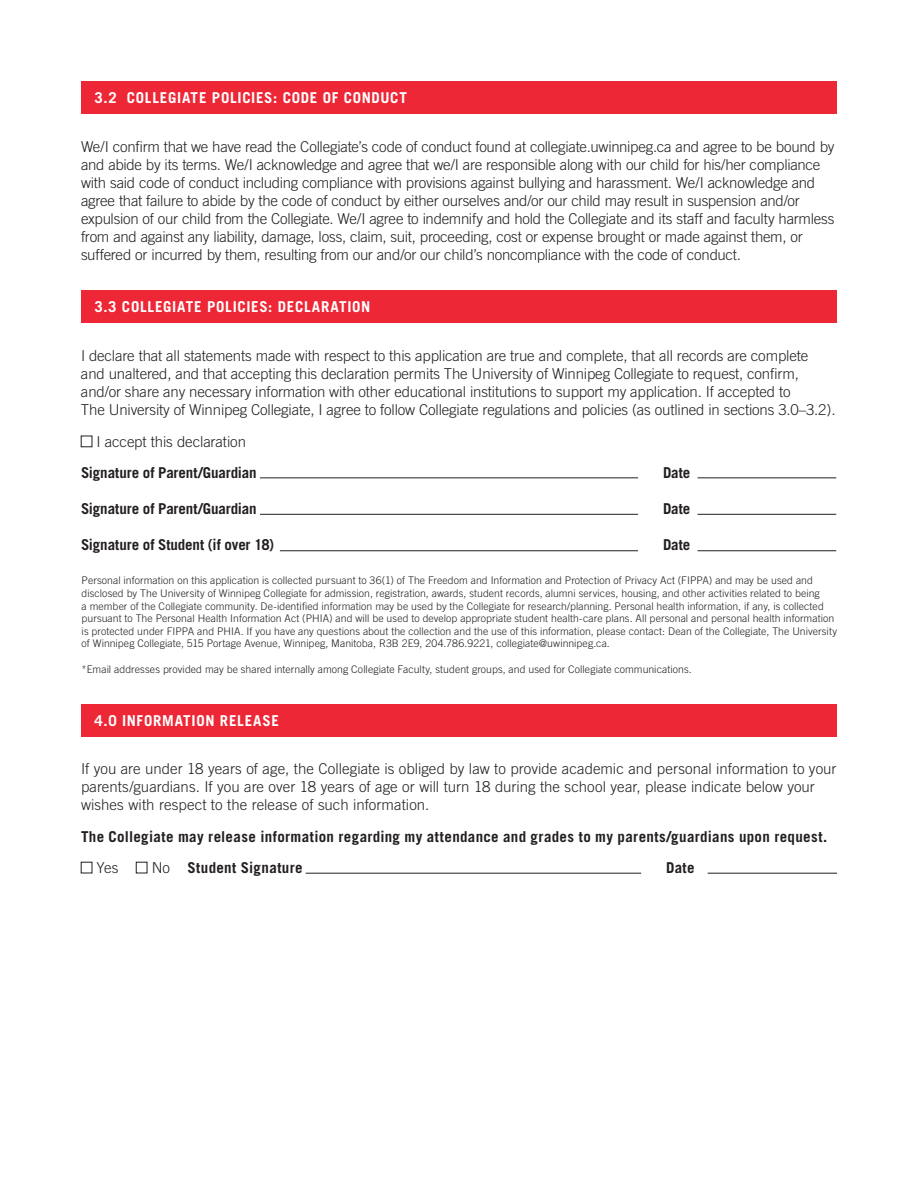
<style>
.page{position:relative;width:918px;height:1188px;background:#fff}
.page>*{position:absolute;margin:0;border:0;box-sizing:border-box;transform-origin:0 0}
.t1{font:300 15px/18px "Trade Gothic LT Std";letter-spacing:-.01em;color:#231f20}
.t2{font:700 15px "Trade Gothic LT Std";letter-spacing:.015em;color:#231f20}
.t3{font:700 15px "Trade Gothic LT Std";letter-spacing:.045em;color:#fff}
.t4{font:700 15px "Trade Gothic LT Std";letter-spacing:-.01em;color:#231f20}
.t5{font:300 10.5px/12.6px "Trade Gothic LT Std";letter-spacing:.01em;color:#231f20}
.s1{font-weight:300}
</style>
<div class="page">
<div style="left:81px;top:81px;width:756px;height:33px;background:#ed2736"></div>
<div style="left:81px;top:291px;width:756px;height:32px;background:#ed2736"></div>
<hr style="left:260px;top:477px;width:378px;height:1px;background:#231f20">
<hr style="left:698px;top:477px;width:138px;height:1px;background:#231f20">
<hr style="left:260px;top:514px;width:378px;height:1px;background:#231f20">
<hr style="left:698px;top:514px;width:138px;height:1px;background:#231f20">
<hr style="left:280px;top:550px;width:358px;height:1px;background:#231f20">
<hr style="left:698px;top:550px;width:138px;height:1px;background:#231f20">
<div style="left:136px;top:862px;width:11px;height:11px;border:1px solid #231f20"></div>
<div style="left:81px;top:704px;width:756px;height:33px;background:#ed2736"></div>
<hr style="left:306px;top:873px;width:335px;height:1px;background:#231f20">
<hr style="left:708px;top:873px;width:129px;height:1px;background:#231f20">
<p class="t3" style="left:94px;top:88px;width:314px">3.2 COLLEGIATE POLICIES: CODE OF CONDUCT</p>
<p class="t1" style="left:81px;top:137px;width:755px">We/I confirm that we have read the Collegiate’s code of conduct found at collegiate.uwinnipeg.ca and agree to be bound by and abide by its terms. We/I acknowledge and agree that we/I are responsible along with our child for his/her compliance with said code of conduct including compliance with provisions against bullying and harassment. We/I acknowledge and agree that failure to abide by the code of conduct by either ourselves and/or our child may result in suspension and/or expulsion of our child from the Collegiate. We/I agree to indemnify and hold the Collegiate and its staff and faculty harmless from and against any liability, damage, loss, claim, suit, proceeding, cost or expense brought or made against them, or suffered or incurred by them, resulting from our and/or our child’s noncompliance with the code of conduct.</p>
<p class="t3" style="left:94px;top:298px;width:277px">3.3 COLLEGIATE POLICIES: DECLARATION</p>
<p class="t1" style="left:81px;top:347px;width:756px">I declare that all statements made with respect to this application are true and complete, that all records are complete and unaltered, and that accepting this declaration permits The University of Winnipeg Collegiate to request, confirm, and/or share any necessary information with other educational institutions to support my application. If accepted to<br>The University of Winnipeg Collegiate, I agree to follow Collegiate regulations and policies (as outlined in sections 3.0–3.2).</p>
<p class="t1" style="left:96px;top:432px;width:151px">I accept this declaration</p>
<p class="t4" style="left:81px;top:464px;width:177px">Signature of Parent/Guardian</p>
<p class="t2" style="left:663px;top:464px;width:29px">Date</p>
<p class="t4" style="left:81px;top:500px;width:177px">Signature of Parent/Guardian</p>
<p class="t2" style="left:663px;top:500px;width:29px">Date</p>
<p class="t4" style="left:81px;top:536px;width:195px">Signature of Student (if over 18)</p>
<p class="t2" style="left:663px;top:536px;width:29px">Date</p>
<p class="t5" style="left:82px;top:574px;width:757px">Personal information on this application is collected pursuant to 36(1) of The Freedom and Information and Protection of Privacy Act (FIPPA) and may be used and disclosed by The University of Winnipeg Collegiate for admission, registration, awards, student records, alumni services, housing, and other activities related to being<br>a member of the Collegiate community. De-identified information may be used by the Collegiate for research/planning. Personal health information, if any, is collected pursuant to The Personal Health Information Act (PHIA) and will be used to develop appropriate student health-care plans. All personal and personal health information is protected under FIPPA and PHIA. If you have any questions about the collection and the use of this information, please contact: Dean of the Collegiate, The University of Winnipeg Collegiate, 515 Portage Avenue, Winnipeg, Manitoba, R3B 2E9, 204.786.9221, collegiate@uwinnipeg.ca.</p>
<p class="t5" style="left:82px;top:663px;width:612px">*Email addresses provided may be shared internally among Collegiate Faculty, student groups, and used for Collegiate communications.</p>
<p class="t3" style="left:94px;top:711px;width:186px">4.0 INFORMATION RELEASE</p>
<p class="t1" style="left:81px;top:760px;width:757px">If you are under 18 years of age, the Collegiate is obliged by law to provide academic and personal information to your parents/guardians. If you are over 18 years of age or will turn 18 during the school year, please indicate below your wishes with respect to the release of such information.</p>
<p class="t2" style="left:81px;top:827px;width:748px">The Collegiate may release information regarding my attendance and grades to my parents/guardians upon request.</p>
<p class="t1" style="left:97px;top:859px;width:23px">Yes</p>
<p class="t2" style="left:152px;top:859px;width:153px"><span class="s1">No</span> Student Signature</p>
<p class="t2" style="left:666px;top:859px;width:30px">Date</p>
</div>
